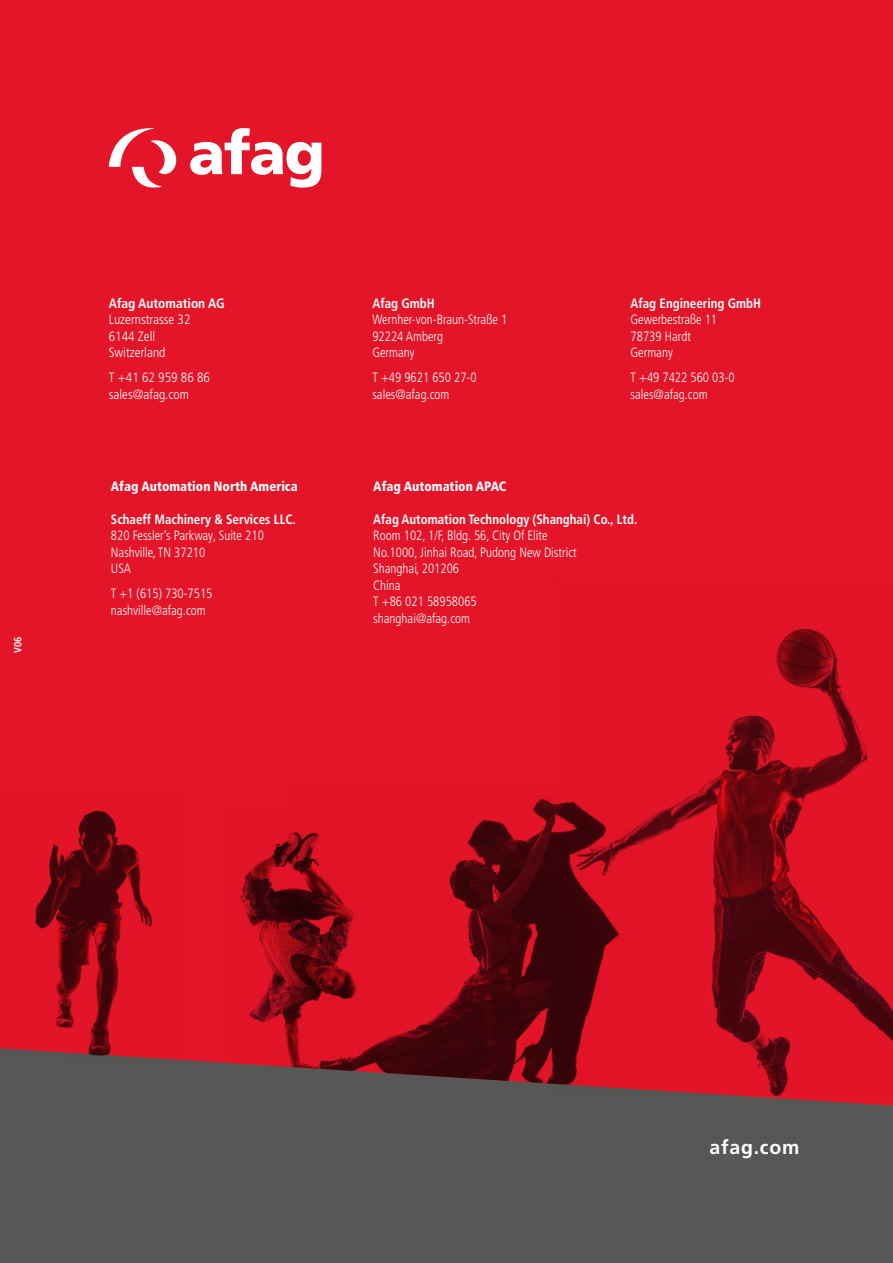
<style>
.page{position:relative;width:893px;height:1263px;background:#fff}
.page>*{position:absolute;margin:0;border:0;box-sizing:border-box;transform-origin:0 0}
.t1{font:700 19.5px "Frutiger LT Pro";letter-spacing:.04em;color:#fff}
.t2{font:300 condensed 13.5px/16.5px "Frutiger LT Pro";color:#fff;scale:.96 1}
.t3{font:700 condensed 13.5px "Frutiger LT Pro";color:#fff;scale:.96 1}
.t4{font:300 condensed 13.5px/16.5px "Frutiger LT Pro";color:#fff}
.t5{font:900 condensed 13.5px "Frutiger LT Pro";color:#fff;scale:.96 1}
.t6{font:700 condensed 13.5px "Frutiger LT Pro";color:#fff}
.t7{font:700 condensed 10.5px "Frutiger LT Pro";color:#fff;scale:.96 1}
</style>
<div class="page">
<div style="left:0;top:0;width:893px;height:1110px;background:#e41529"></div>
<div style="left:0;top:1060px;width:893px;height:203px;background:#575756"></div>
<img style="left:225px;top:835px;width:64px;height:237px">
<img style="left:556px;top:629px;width:337px;height:466px">
<img style="left:289px;top:785px;width:349px;height:302px">
<img style="left:0;top:810px;width:188px;height:256px">
<svg style="left:109px;top:128px;width:67px;height:59px"></svg>
<svg style="left:190px;top:128px;width:131px;height:60px"></svg>
<p class="t7" style="left:12px;top:653px;width:18px;rotate:-90deg">V06</p>
<p class="t6" style="left:109px;top:295px;width:117px">Afag Automation AG</p>
<p class="t4" style="left:109px;top:311px;width:83px">Luzernstrasse 32<br>6144 Zell<br>Switzerland</p>
<p class="t4" style="left:109px;top:369px;width:103px">T +41 62 959 86 86 sales@afag.com</p>
<p class="t5" style="left:111px;top:478px;width:196px">Afag Automation North America</p>
<p class="t3" style="left:111px;top:511px;width:194px">Schaeff Machinery &amp; Services LLC.</p>
<p class="t2" style="left:111px;top:527px;width:161px">820 Fessler’s Parkway, Suite 210<br>Nashville, TN 37210<br>USA</p>
<p class="t2" style="left:111px;top:585px;width:107px">T +1 (615) 730-7515 nashville@afag.com</p>
<p class="t3" style="left:372px;top:295px;width:67px">Afag GmbH</p>
<p class="t2" style="left:372px;top:311px;width:142px">Wernher-von-Braun-Straße 1<br>92224 Amberg<br>Germany</p>
<p class="t2" style="left:372px;top:369px;width:110px">T +49 9621 650 27-0 sales@afag.com</p>
<p class="t3" style="left:631px;top:295px;width:138px">Afag Engineering GmbH</p>
<p class="t2" style="left:631px;top:311px;width:92px">Gewerbestraße 11<br>78739 Hardt<br>Germany</p>
<p class="t2" style="left:631px;top:369px;width:110px">T +49 7422 560 03-0 sales@afag.com</p>
<p class="t5" style="left:373px;top:478px;width:140px">Afag Automation APAC</p>
<p class="t3" style="left:373px;top:511px;width:277px">Afag Automation Technology (Shanghai) Co., Ltd.</p>
<p class="t2" style="left:373px;top:527px;width:213px">Room 102, 1/F, Bldg. 56, City Of Elite<br>No.1000, Jinhai Road, Pudong New District<br>Shanghai, 201206<br>China<br>T +86 021 58958065 shanghai@afag.com</p>
<h1 class="t1" style="left:709px;top:1136px;width:91px">afag.com</h1>
</div>
